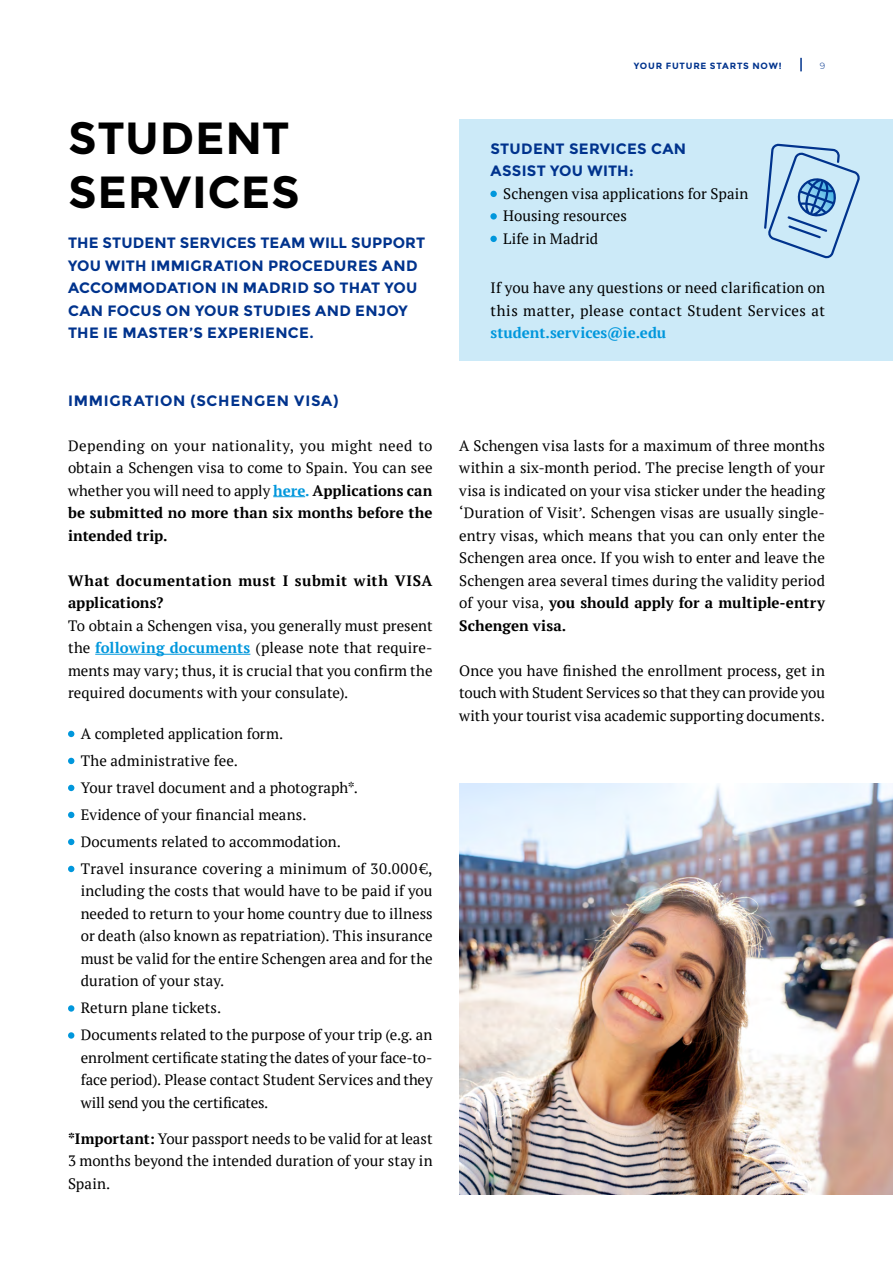
<style>
.page{position:relative;width:893px;height:1263px;background:#fff}
.page>*{position:absolute;margin:0;border:0;box-sizing:border-box;transform-origin:0 0}
._01_Chapter_Headline{font:700 45px "Montserrat";letter-spacing:.015em;color:#000}
._3_Running_Text{font:15px/22.5px "PT Serif";letter-spacing:.005em;color:#000;text-align:justify}
._2_Subhead_small{font:700 15px/22.5px "Montserrat";letter-spacing:.02em;color:#00338d}
._3_Running_Text-2{font:700 15px/22.5px "PT Serif";letter-spacing:.025em;color:#000}
._2_Subhead_small-2{font:700 15px "Montserrat";letter-spacing:.05em;color:#00338d}
.t1{font:700 9px "Montserrat";letter-spacing:.085em;color:#00338d}
.t2{font:300 9px "Montserrat";color:#00338d}
.s1{font-weight:700;color:#0097dc}
.s2{font-weight:700}
</style>
<div class="page">
<svg style="left:800px;top:58px;width:2px;height:13px"></svg>
<hr style="left:273px;top:496px;width:32px;height:1px;background:#0097dc">
<hr style="left:95px;top:654px;width:155px;height:1px;background:#0097dc">
<svg style="left:68px;top:731px;width:6px;height:6px"></svg>
<svg style="left:68px;top:758px;width:6px;height:6px"></svg>
<svg style="left:68px;top:785px;width:6px;height:6px"></svg>
<svg style="left:68px;top:812px;width:6px;height:6px"></svg>
<svg style="left:68px;top:839px;width:6px;height:6px"></svg>
<svg style="left:68px;top:866px;width:6px;height:6px"></svg>
<div style="left:68px;top:1005px;width:6px;height:7px;background:#0097dc;border-radius:50%"></div>
<div style="left:68px;top:1032px;width:6px;height:7px;background:#0097dc;border-radius:50%"></div>
<div style="left:459px;top:119px;width:434px;height:241px;background:#cceaf8"></div>
<div style="left:490px;top:191px;width:7px;height:6px;background:#0097dc;border-radius:50%"></div>
<div style="left:490px;top:213px;width:7px;height:7px;background:#0097dc;border-radius:50%"></div>
<div style="left:490px;top:236px;width:7px;height:6px;background:#0097dc;border-radius:50%"></div>
<svg style="left:764px;top:143px;width:96px;height:116px"></svg>
<img style="left:459px;top:783px;width:434px;height:411px">
<p class="_01_Chapter_Headline" style="left:68px;top:111px;width:223px">STUDENT</p>
<p class="_01_Chapter_Headline" style="left:68px;top:165px;width:233px">SERVICES</p>
<p class="_2_Subhead_small" style="left:68px;top:232px;width:359px">THE STUDENT SERVICES TEAM WILL SUPPORT</p>
<p class="_2_Subhead_small" style="left:68px;top:254px;width:351px">YOU WITH IMMIGRATION PROCEDURES AND ACCOMMODATION IN MADRID SO THAT YOU CAN FOCUS ON YOUR STUDIES AND ENJOY THE IE MASTER’S EXPERIENCE.</p>
<p class="_2_Subhead_small-2" style="left:68px;top:391px;width:272px">IMMIGRATION (SCHENGEN VISA)</p>
<p class="_3_Running_Text" style="left:68px;top:434px;width:366px">Depending on your nationality, you might need to obtain a Schengen visa to come to Spain. You can see whether you will need to apply <span class="s1">here.</span> <span class="s2">Applications can be submitted no more than six months before the intended trip.</span></p>
<p class="_3_Running_Text-2" style="left:68px;top:569px;width:366px">What documentation must I submit with VISA applications?</p>
<p class="_3_Running_Text" style="left:68px;top:614px;width:366px">To obtain a Schengen visa, you generally must present the <span class="s1">following documents</span> (please note that require&shy;ments may vary; thus, it is crucial that you confirm the required documents with your consulate).</p>
<p class="_3_Running_Text" style="left:81px;top:722px;width:204px">A completed application form.</p>
<p class="_3_Running_Text" style="left:81px;top:749px;width:159px">The administrative fee.</p>
<p class="_3_Running_Text" style="left:81px;top:776px;width:279px">Your travel document and a photograph*.</p>
<p class="_3_Running_Text" style="left:81px;top:803px;width:227px">Evidence of your financial means.</p>
<p class="_3_Running_Text" style="left:81px;top:830px;width:262px">Documents related to accommodation.</p>
<p class="_3_Running_Text" style="left:81px;top:857px;width:353px">Travel insurance covering a minimum of 30.000 €, including the costs that would have to be paid if you needed to return to your home country due to illness or death (also known as repatriation). This insurance must be valid for the entire Schengen area and for the duration of your stay.</p>
<p class="_3_Running_Text" style="left:81px;top:996px;width:142px">Return plane tickets.</p>
<p class="_3_Running_Text" style="left:81px;top:1023px;width:353px">Documents related to the purpose of your trip (e.g. an enrolment certificate stating the dates of your face-to&shy;face period). Please contact Student Services and they will send you the certificates.</p>
<p class="_3_Running_Text" style="left:68px;top:1127px;width:366px"><span class="s2">*Important:</span> Your passport needs to be valid for at least 3 months beyond the intended duration of your stay in Spain.</p>
<p class="t1" style="left:634px;top:60px;width:149px">YOUR FUTURE STARTS NOW!</p>
<p class="t2" style="left:820px;top:60px;width:7px">9</p>
<p class="_2_Subhead_small" style="left:490px;top:137px;width:197px">STUDENT SERVICES CAN</p>
<p class="_2_Subhead_small" style="left:490px;top:160px;width:145px">ASSIST YOU WITH:</p>
<p class="_3_Running_Text" style="left:503px;top:182px;width:247px">Schengen visa applications for Spain</p>
<p class="_3_Running_Text" style="left:503px;top:204px;width:125px">Housing resources</p>
<p class="_3_Running_Text" style="left:503px;top:227px;width:96px">Life in Madrid</p>
<p class="_3_Running_Text" style="left:490px;top:276px;width:336px">If you have any questions or need clarification on this matter, please contact Student Services at <span class="s1">student.services@ie.edu</span></p>
<p class="_3_Running_Text" style="left:459px;top:434px;width:367px">A Schengen visa lasts for a maximum of three months within a six-month period. The precise length of your visa is indicated on your visa sticker under the heading ‘Duration of Visit’. Schengen visas are usually single&shy;entry visas, which means that you can only enter the Schengen area once. If you wish to enter and leave the Schengen area several times during the validity period of your visa, <span class="s2">you should apply for a multiple-entry Schengen visa.</span></p>
<p class="_3_Running_Text" style="left:459px;top:659px;width:367px">Once you have finished the enrollment process, get in touch with Student Services so that they can provide you with your tourist visa academic supporting documents.</p>
</div>
